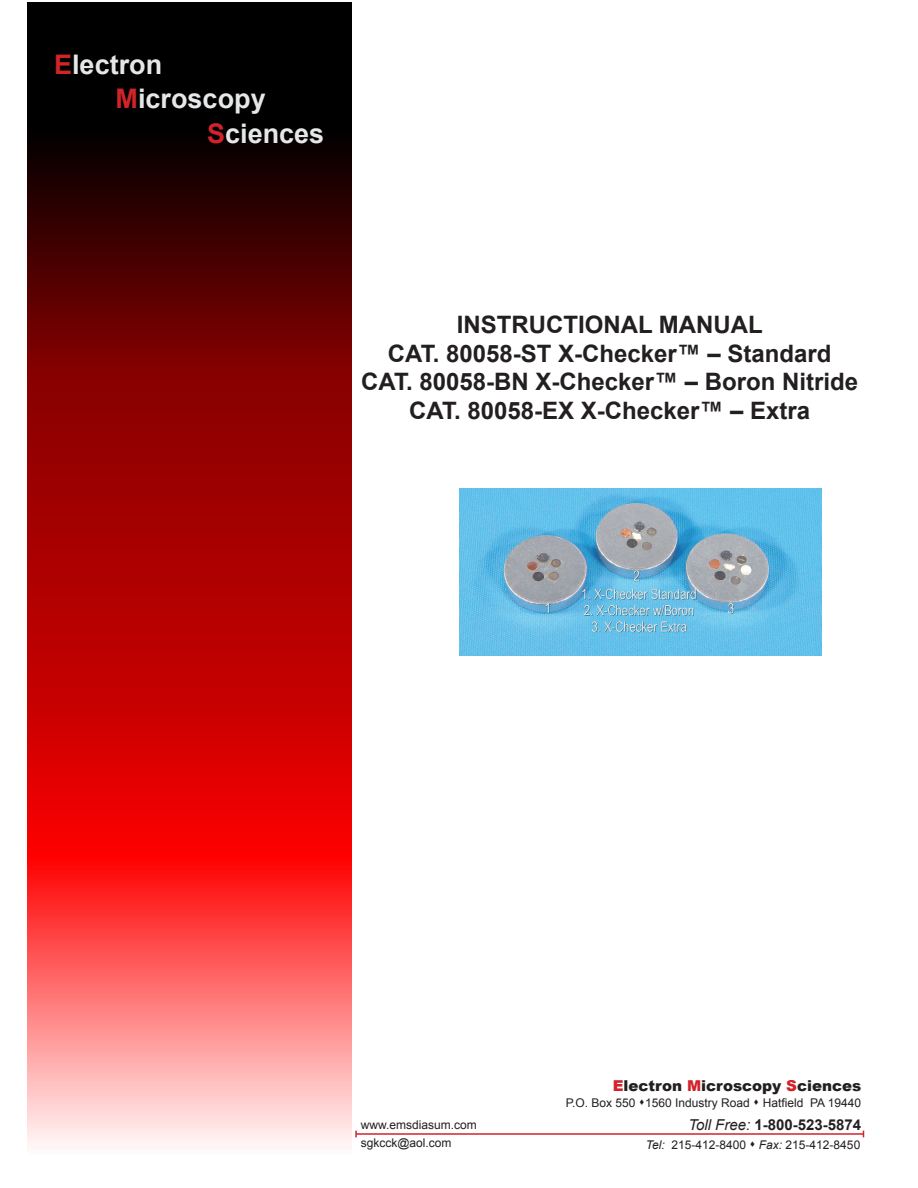
<style>
.page{position:relative;width:918px;height:1188px;background:#fff}
.page>*{position:absolute;margin:0;border:0;box-sizing:border-box;transform-origin:0 0}
.t1{font:700 27px "Arial";color:#e6e7e9}
.t2{font:700 24px "Arial";color:#231f20}
.t3{font:900 15px "Arial";color:#231f20}
.t4{font:700 15px "Arial";color:#231f20}
.t5{font:12px "Arial";color:#231f20}
.s1{color:#d1232a}
.s2{font-style:italic}
.s3{font-weight:400;font-style:italic}
</style>
<div class="page">
<img style="left:28px;top:2px;width:324px;height:1143px">
<hr style="left:356px;top:1133px;width:507px;height:2px;background:#d1232a">
<svg style="left:355px;top:1131px;width:2px;height:6px"></svg>
<img style="left:459px;top:488px;width:363px;height:167px">
<p class="t1" style="left:54px;top:46px;width:110px"><span class="s1">E</span>lectron</p>
<p class="t1" style="left:116px;top:81px;width:152px"><span class="s1">M</span>icroscopy</p>
<p class="t1" style="left:207px;top:115px;width:119px"><span class="s1">S</span>ciences</p>
<p class="t2" style="left:457px;top:308px;width:308px">INSTRUCTIONAL MANUAL</p>
<p class="t2" style="left:388px;top:337px;width:445px">CAT. 80058-ST X-Checker™ – Standard</p>
<p class="t2" style="left:361px;top:366px;width:498px">CAT. 80058-BN X-Checker™ – Boron Nitride</p>
<p class="t2" style="left:409px;top:395px;width:403px">CAT. 80058-EX X-Checker™ – Extra</p>
<p class="t5" style="left:361px;top:1117px;width:118px">www.emsdiasum.com</p>
<p class="t5" style="left:361px;top:1135px;width:92px">sgkcck@aol.com</p>
<p class="t3" style="left:613px;top:1075px;width:250px"><span class="s1">E</span>lectron <span class="s1">M</span>icroscopy <span class="s1">S</span>ciences</p>
<p class="t5" style="left:566px;top:1095px;width:297px">P.O. Box 550 ▲1560 Industry Road ▲ Hatfield PA 19440</p>
<p class="t5" style="left:646px;top:1136px;width:216px"><span class="s2">Tel:</span> 215-412-8400 ▲ <span class="s2">Fax:</span> 215-412-8450</p>
<p class="t4" style="left:688px;top:1114px;width:174px"><span class="s3">Toll Free:</span> 1-800-523-5874</p>
</div>
